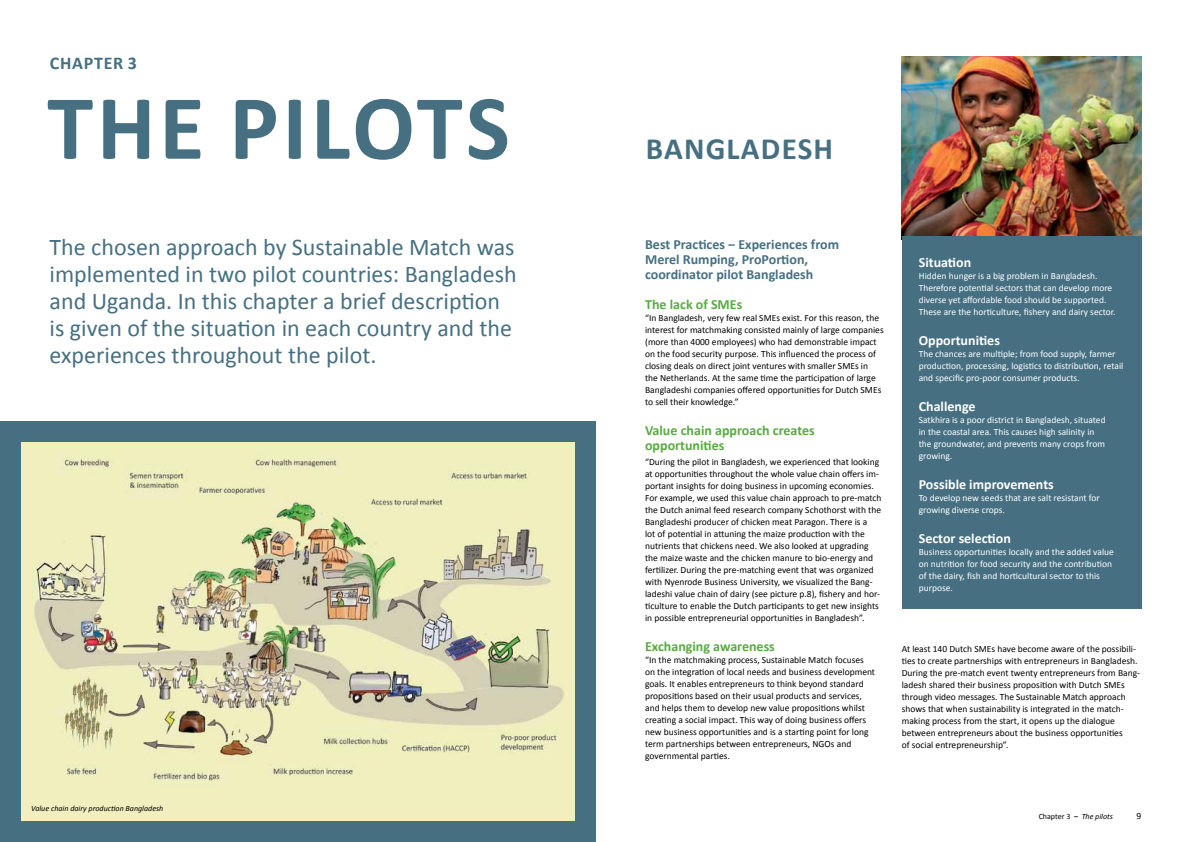
<style>
.page{position:relative;width:1191px;height:842px;background:#fff}
.page>*{position:absolute;margin:0;border:0;box-sizing:border-box;transform-origin:0 0}
.t1{font:700 93px "Calibri";color:#467082}
.t2{font:700 31px "Calibri";letter-spacing:.04em;color:#467082}
.t3{font:24px/27px "Calibri";color:#467082}
.t4{font:700 18px "Calibri";letter-spacing:.04em;color:#467082}
.t5{font:700 14px/15px "Calibri";color:#467082}
.t6{font:700 14px/15px "Calibri";color:#58ab40}
.t7{font:700 14px "Calibri";color:#fff}
.t8{font:9.5px/12px "Calibri";color:#000}
.t9{font:9.5px/12px "Calibri";color:#fff}
.t10{font:italic 8px "Calibri";color:#000}
.s1{font-style:normal}
.s2{font-weight:700;font-style:normal}
</style>
<div class="page">
<img style="left:901px;top:57px;width:240px;height:180px">
<div style="left:901px;top:237px;width:240px;height:372px;background:#467082"></div>
<div style="left:0;top:421px;width:595px;height:421px;background:#467082"></div>
<img style="left:21px;top:442px;width:553px;height:378px">
<h3 class="t4" style="left:50px;top:51px;width:88px">Chapter 3</h3>
<h1 class="t1" style="left:47px;top:68px;width:280px">The PILOT</h1>
<h1 class="t1" style="left:466px;top:68px;width:45px">S</h1>
<h3 class="t3" style="left:50px;top:234px;width:469px">The chosen approach by Sustainable Match was implemented in two pilot countries: Bangladesh and Uganda. In this chapter a brief description is given of the situation in each country and the experiences throughout the pilot.</h3>
<p class="t10" style="left:31px;top:803px;width:134px">Value chain dairy production Bangladesh</p>
<h2 class="t2" style="left:645px;top:129px;width:189px">Bangladesh</h2>
<h3 class="t5" style="left:645px;top:237px;width:195px">Best Practices ‒ Experiences from<br>Merel Rumping, ProPortion, coordinator pilot Bangladesh</h3>
<h3 class="t6" style="left:645px;top:297px;width:99px">The lack of SMEs</h3>
<p class="t8" style="left:645px;top:312px;width:240px">“In Bangladesh, very few real SMEs exist. For this reason, the interest for matchmaking consisted mainly of large companies (more than 4000 employees) who had demonstrable impact on the food security purpose. This influenced the process of closing deals on direct joint ventures with smaller SMEs in<br>the Netherlands. At the same time the participation of large Bangladeshi companies offered opportunities for Dutch SMEs to sell their knowledge.”</p>
<h3 class="t6" style="left:645px;top:423px;width:171px">Value chain approach creates opportunities</h3>
<p class="t8" style="left:645px;top:456px;width:238px">“During the pilot in Bangladesh, we experienced that looking at opportunities throughout the whole value chain offers im&shy;portant insights for doing business in upcoming economies.<br>For example, we used this value chain approach to pre-match the Dutch animal feed research company Schothorst with the Bangladeshi producer of chicken meat Paragon. There is a<br>lot of potential in attuning the maize production with the nutrients that chickens need. We also looked at upgrading the maize waste and the chicken manure to bio-energy and fertilizer. During the pre-matching event that was organized with Nyenrode Business University, we visualized the Bang&shy;ladeshi value chain of dairy (see picture p.8), fishery and hor&shy;ticulture to enable the Dutch participants to get new insights in possible entrepreneurial opportunities in Bangladesh”.</p>
<h3 class="t6" style="left:645px;top:639px;width:131px">Exchanging awareness</h3>
<p class="t8" style="left:645px;top:654px;width:231px">“In the matchmaking process, Sustainable Match focuses on the integration of local needs and business development goals. It enables entrepreneurs to think beyond standard propositions based on their usual products and services, and helps them to develop new value propositions whilst creating a social impact. This way of doing business offers new business opportunities and is a starting point for long term partnerships between entrepreneurs, NGOs and governmental parties.</p>
<h3 class="t7" style="left:918px;top:253px;width:54px">Situation</h3>
<p class="t9" style="left:918px;top:270px;width:198px">Hidden hunger is a big problem in Bangladesh.<br>Therefore potential sectors that can develop more diverse yet affordable food should be supported.<br>These are the horticulture, fishery and dairy sector.</p>
<h3 class="t7" style="left:918px;top:331px;width:83px">Opportunities</h3>
<p class="t9" style="left:918px;top:348px;width:206px">The chances are multiple; from food supply, farmer production, processing, logistics to distribution, retail and specific pro-poor consumer products.</p>
<h3 class="t7" style="left:918px;top:397px;width:58px">Challenge</h3>
<p class="t9" style="left:918px;top:414px;width:188px">Satkhira is a poor district in Bangladesh, situated in the coastal area. This causes high salinity in the groundwater, and prevents many crops from growing.</p>
<h3 class="t7" style="left:918px;top:475px;width:136px">Possible improvements</h3>
<p class="t9" style="left:918px;top:492px;width:183px">To develop new seeds that are salt resistant for growing diverse crops.</p>
<h3 class="t7" style="left:918px;top:529px;width:94px">Sector selection</h3>
<p class="t9" style="left:918px;top:546px;width:197px">Business opportunities locally and the added value on nutrition for food security and the contribution of the dairy, fish and horticultural sector to this purpose.</p>
<p class="t8" style="left:901px;top:643px;width:240px">At least 140 Dutch SMEs have become aware of the possibili&shy;ties to create partnerships with entrepreneurs in Bangladesh.<br>During the pre-match event twenty entrepreneurs from Bang&shy;ladesh shared their business proposition with Dutch SMEs through video messages. The Sustainable Match approach shows that when sustainability is integrated in the match&shy;making process from the start, it opens up the dialogue between entrepreneurs about the business opportunities<br>of social entrepreneurship”.</p>
<p class="t10" style="left:1038px;top:811px;width:76px"><span class="s1">Chapter 3</span> <span class="s2">‒</span> The pilots</p>
<p class="t8" style="left:1136px;top:810px;width:6px">9</p>
</div>
